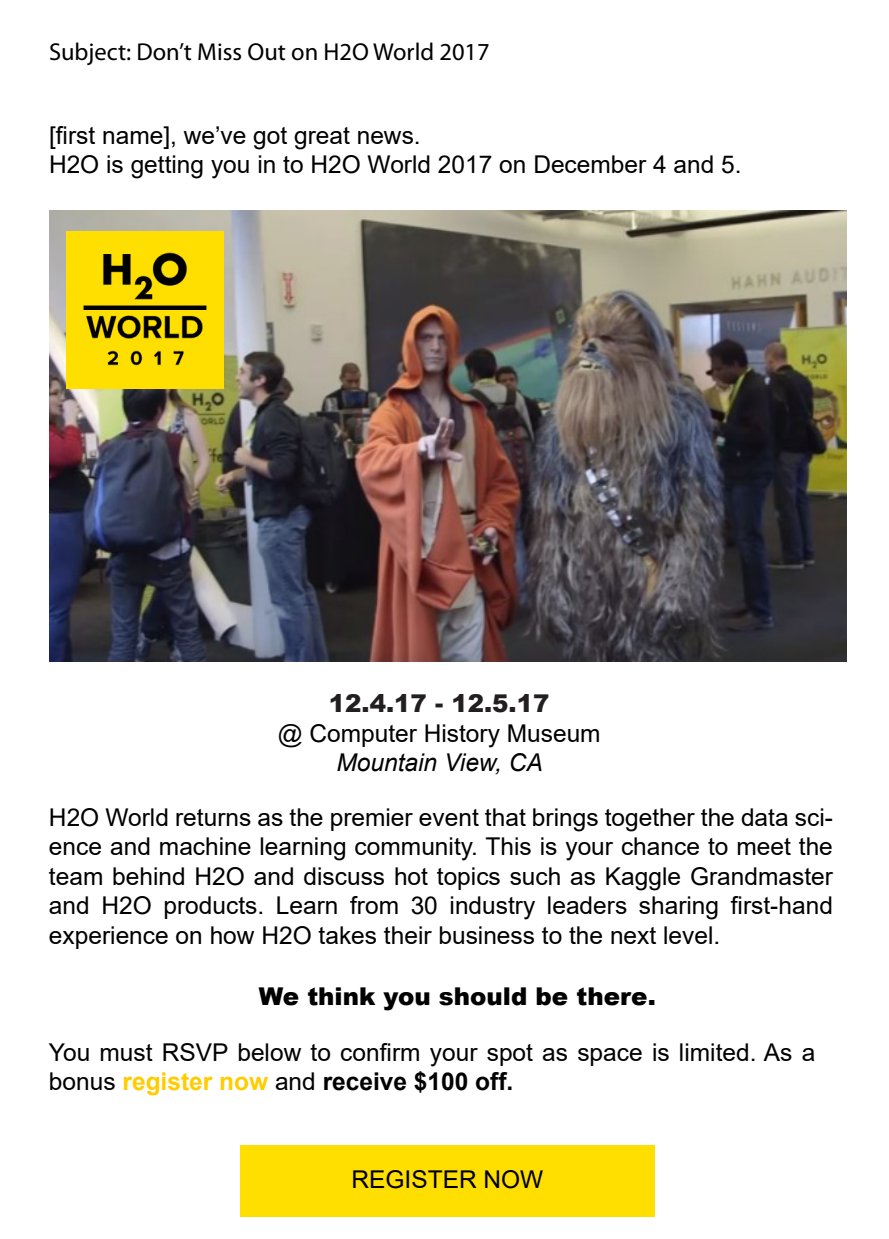
<style>
.page{position:relative;width:889px;height:1239px;background:#fff}
.page>*{position:absolute;margin:0;border:0;box-sizing:border-box;transform-origin:0 0}
.t1{font:24.5px/29.4px "Arial";color:#000}
.t2{font:24.5px "Myriad Pro";color:#000}
.t3{font:900 24.5px "Arial";color:#000}
.t4{font:900 24.5px "Arial";color:#231f20}
.t5{font:italic 24.5px "Arial";color:#000}
.s1{font-weight:700;color:#fc0}
.s2{font-weight:700}
</style>
<div class="page">
<img style="left:49px;top:210px;width:798px;height:452px">
<img style="left:66px;top:231px;width:158px;height:157px">
<div style="left:240px;top:1145px;width:415px;height:72px;background:#ffdf00"></div>
<p class="t2" style="left:49px;top:36px;width:442px">Subject: Don’t Miss Out on H2O World 2017</p>
<p class="t1" style="left:49px;top:120px;width:694px">[first name], we’ve got great news.<br>H2O is getting you in to H2O World 2017 on December 4 and 5.</p>
<p class="t4" style="left:329px;top:686px;width:222px">12.4.17 - 12.5.17</p>
<p class="t1" style="left:278px;top:718px;width:325px">@ Computer History Museum</p>
<p class="t5" style="left:336px;top:747px;width:208px">Mountain View, CA</p>
<p class="t1" style="left:49px;top:803px;width:786px;text-align:justify">H2O World returns as the premier event that brings together the data sci&shy;ence and machine learning community. This is your chance to meet the team behind H2O and discuss hot topics such as Kaggle Grandmaster and H2O products. Learn from 30 industry leaders sharing first-hand experience on how H2O takes their business to the next level.</p>
<p class="t3" style="left:259px;top:978px;width:398px">We think you should be there.</p>
<p class="t1" style="left:49px;top:1037px;width:768px">You must RSVP below to confirm your spot as space is limited. As a bonus <span class="s1">register now</span> and <span class="s2">receive $100 off.</span></p>
<p class="t1" style="left:351px;top:1164px;width:193px">REGISTER NOW</p>
</div>
